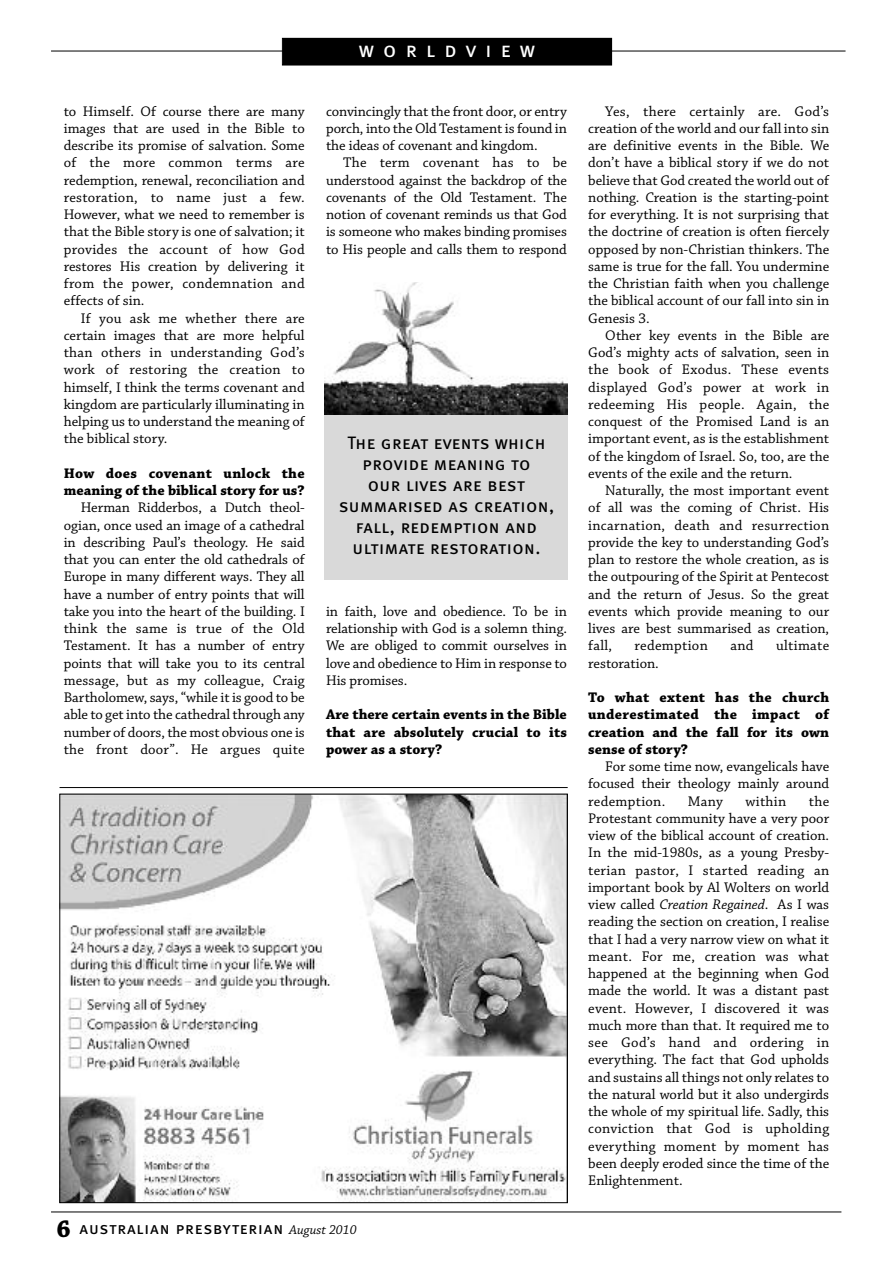
<style>
.page{position:relative;width:893px;height:1263px;background:#fff}
.page>*{position:absolute;margin:0;border:0;box-sizing:border-box;transform-origin:0 0}
.t1{font:21px "Meta Book Caps";letter-spacing:.45em;color:#fff}
.t2{font:18px/21px "Meta Book Caps";letter-spacing:.025em;color:#000;text-align:center}
.t3{font:16.5px "Meta Book Caps";letter-spacing:.055em;color:#000}
.t4{font:14.7px/17.2px "Chaparral Pro";color:#000;text-align:justify}
.t5{font:700 14.7px/17.2px "Chaparral Pro";color:#000;text-align:justify}
.t6{font:14.7px "Chaparral Pro";letter-spacing:.02em;color:#000}
.s1{font-family:"Chaparral Pro";font-weight:700;font-size:25.5px}
.s2{font-family:"Chaparral Pro";font-style:italic;font-size:13.5px}
.s3{font-style:italic}
</style>
<div class="page">
<hr style="left:51px;top:51px;width:794px;height:1px;background:#000">
<div style="left:283px;top:39px;width:328px;height:26px;background:#000"></div>
<div style="left:282px;top:38px;width:330px;height:27px;border:1px solid #000"></div>
<hr style="left:51px;top:1212px;width:790px;height:1px;background:#000">
<img style="left:325px;top:282px;width:242px;height:133px">
<div style="left:325px;top:415px;width:243px;height:165px;background:#d9d9d9"></div>
<img style="left:62px;top:796px;width:504px;height:405px">
<hr style="left:60px;top:787px;width:508px;height:1px;background:#000">
<p class="t4" style="left:64px;top:103px;width:242px">to Himself. Of course there are many images that are used in the Bible to describe its promise of salvation. Some of the more common terms are redemption, renewal, reconciliation and restoration, to name just a few.<br>However, what we need to remember is that the Bible story is one of salvation; it provides the account of how God restores His creation by delivering it from the power, condemnation and effects of sin.</p>
<p class="t4" style="left:64px;top:310px;width:242px;text-indent:17px">If you ask me whether there are certain images that are more helpful than others in understanding God’s work of restoring the creation to himself, I think the terms covenant and kingdom are particularly illuminating in helping us to understand the meaning of the biblical story.</p>
<p class="t5" style="left:64px;top:465px;width:242px">How does covenant unlock the meaning of the biblical story for us?</p>
<p class="t4" style="left:64px;top:500px;width:242px;text-indent:17px">Herman Ridderbos, a Dutch theol&shy;ogian, once used an image of a cathedral in describing Paul’s theology. He said that you can enter the old cathedrals of Europe in many different ways. They all have a number of entry points that will take you into the heart of the building. I think the same is true of the Old Testament. It has a number of entry points that will take you to its central message, but as my colleague, Craig Bartholomew, says, “while it is good to be able to get into the cathedral through any number of doors, the most obvious one is the front door”. He argues quite</p>
<h1 class="t1" style="left:359px;top:37px;width:177px">worldview</h1>
<p class="t4" style="left:326px;top:103px;width:242px">convincingly that the front door, or entry porch, into the Old Testament is found in the ideas of covenant and kingdom.</p>
<p class="t4" style="left:326px;top:155px;width:242px;text-indent:17px">The term covenant has to be understood against the backdrop of the covenants of the Old Testament. The notion of covenant reminds us that God is someone who makes binding promises to His people and calls them to respond</p>
<p class="t2" style="left:339px;top:432px;width:217px">The great events which provide meaning to<br>our lives are best summarised as creation, fall, redemption and ultimate restoration.</p>
<p class="t4" style="left:326px;top:603px;width:242px">in faith, love and obedience. To be in relationship with God is a solemn thing.<br>We are obliged to commit ourselves in love and obedience to Him in response to His promises.</p>
<p class="t5" style="left:326px;top:707px;width:242px">Are there certain events in the Bible that are absolutely crucial to its power as a story?</p>
<p class="t3" style="left:57px;top:1218px;width:302px"><span class="s1">6</span> australian presbyterian <span class="s2">August 2010</span></p>
<p class="t4" style="left:588px;top:103px;width:242px;text-indent:17px">Yes, there certainly are. God’s creation of the world and our fall into sin are definitive events in the Bible. We don’t have a biblical story if we do not believe that God created the world out of nothing. Creation is the starting-point for everything. It is not surprising that the doctrine of creation is often fiercely opposed by non-Christian thinkers. The same is true for the fall. You undermine the Christian faith when you challenge the biblical account of our fall into sin in Genesis 3.</p>
<p class="t4" style="left:588px;top:327px;width:242px;text-indent:17px">Other key events in the Bible are God’s mighty acts of salvation, seen in the book of Exodus. These events displayed God’s power at work in redeeming His people. Again, the conquest of the Promised Land is an important event, as is the establishment of the kingdom of Israel. So, too, are the events of the exile and the return.</p>
<p class="t4" style="left:588px;top:482px;width:242px;text-indent:17px">Naturally, the most important event of all was the coming of Christ. His incarnation, death and resurrection provide the key to understanding God’s plan to restore the whole creation, as is the outpouring of the Spirit at Pentecost and the return of Jesus. So the great events which provide meaning to our lives are best summarised as creation, fall,</p>
<p class="t6" style="left:635px;top:637px;width:75px">redemption</p>
<p class="t4" style="left:730px;top:638px;width:25px">and</p>
<p class="t6" style="left:776px;top:637px;width:55px">ultimate</p>
<p class="t4" style="left:588px;top:655px;width:72px">restoration.</p>
<p class="t5" style="left:588px;top:689px;width:242px">To what extent has the church underestimated the impact of creation and the fall for its own sense of story?</p>
<p class="t4" style="left:588px;top:758px;width:242px;text-indent:17px">For some time now, evangelicals have focused their theology mainly around redemption.</p>
<p class="t4" style="left:588px;top:793px;width:242px;text-indent:221px">the Protestant community have a very poor view of the biblical account of creation.<br>In the mid-1980s, as a young Presby&shy;terian pastor, I started reading an important book by Al Wolters on world view called <span class="s3">Creation Regained</span>. As I was reading the section on creation, I realise that I had a very narrow view on what it meant. For me, creation was what happened at the beginning when God made the world. It was a distant past event. However, I discovered it was much more than that. It required me to see God’s hand and ordering in everything. The fact that God upholds and sustains all things not only relates to the natural world but it also undergirds the whole of my spiritual life. Sadly, this conviction that God is upholding everything moment by moment has been deeply eroded since the time of the Enlightenment.</p>
<p class="t4" style="left:688px;top:793px;width:37px">Many</p>
<p class="t4" style="left:745px;top:793px;width:42px">within</p>
</div>
